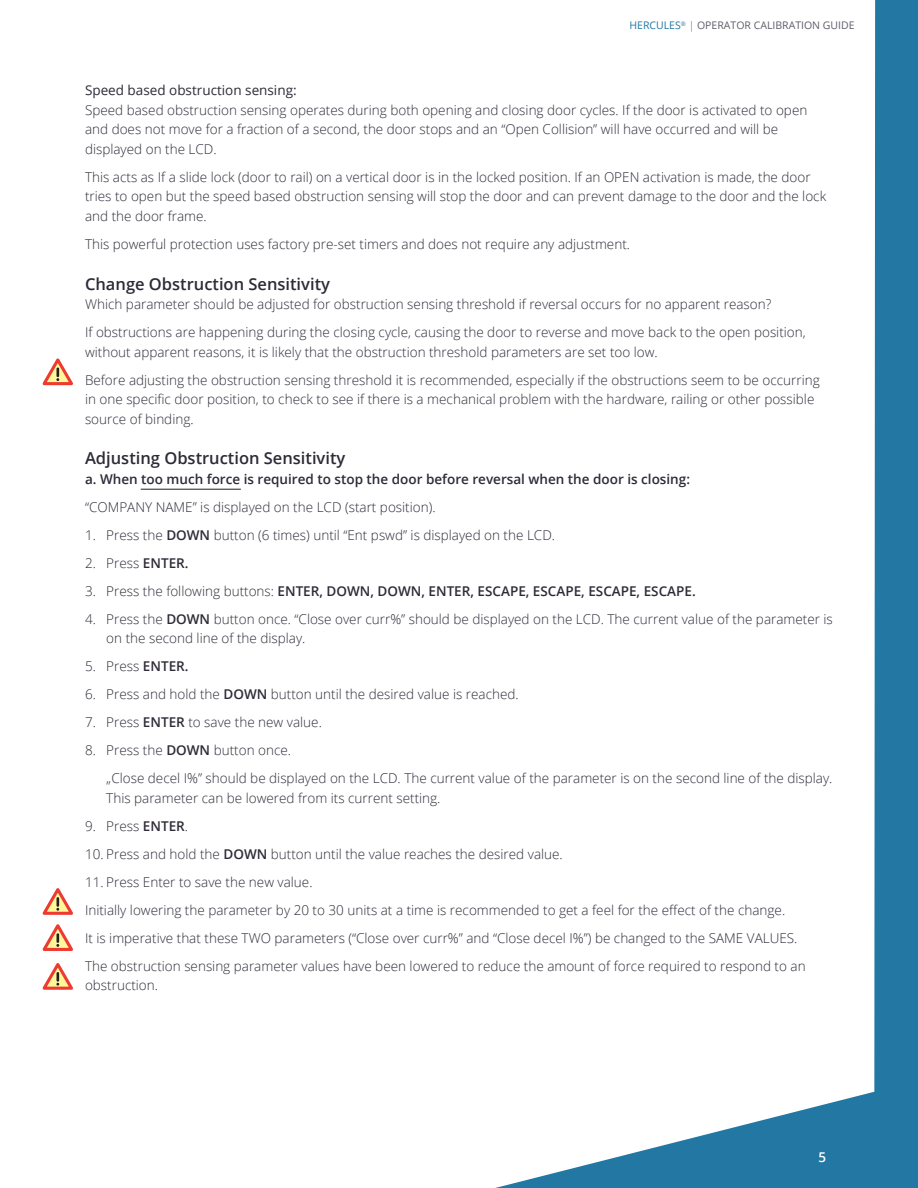
<style>
.page{position:relative;width:918px;height:1188px;background:#fff}
.page>*{position:absolute;margin:0;border:0;box-sizing:border-box;transform-origin:0 0}
.t1{font:600 16.5px "Open Sans";color:#2e2a37}
.t2{font:300 13.5px/19.5px "Open Sans";color:#2e2a37}
.t3{font:600 13.5px "Open Sans";color:#2e2a37}
.t4{font:600 13.5px "Open Sans";color:#fff}
.t5{font:10.5px "Open Sans";color:#5f5e6b}
.s1{color:#2378a3}
.s2{font-weight:300}
.s3{font-weight:400}
.s4{font-weight:600}
</style>
<div class="page">
<svg style="left:495px;top:0;width:423px;height:1188px"></svg>
<div style="left:812px;top:1144px;width:21px;height:44px;background:#2378a3"></div>
<svg style="left:43px;top:358px;width:30px;height:27px"></svg>
<hr style="left:141px;top:489px;width:100px;height:1px;background:#231f20">
<svg style="left:43px;top:888px;width:30px;height:27px"></svg>
<svg style="left:43px;top:924px;width:30px;height:27px"></svg>
<svg style="left:43px;top:963px;width:30px;height:27px"></svg>
<p class="t5" style="left:629px;top:18px;width:227px"><span class="s1">HERCULES</span><sup>®</sup> <span class="s2">|</span> OPERATOR CALIBRATION GUIDE</p>
<p class="t2" style="left:85px;top:80px;width:724px"><span class="s3">Speed based obstruction sensing:<br></span>Speed based obstruction sensing operates during both opening and closing door cycles. If the door is activated to open and does not move for a fraction of a second, the door stops and an “Open Collision” will have occurred and will be displayed on the LCD.</p>
<p class="t2" style="left:85px;top:167px;width:743px">This acts as If a slide lock (door to rail) on a vertical door is in the locked position. If an OPEN activation is made, the door tries to open but the speed based obstruction sensing will stop the door and can prevent damage to the door and the lock and the door frame.</p>
<p class="t2" style="left:85px;top:234px;width:547px">This powerful protection uses factory pre-set timers and does not require any adjustment.</p>
<p class="t1" style="left:85px;top:272px;width:246px">Change Obstruction Sensitivity</p>
<p class="t2" style="left:85px;top:294px;width:688px">Which parameter should be adjusted for obstruction sensing threshold if reversal occurs for no apparent reason?</p>
<p class="t2" style="left:85px;top:322px;width:722px">If obstructions are happening during the closing cycle, causing the door to reverse and move back to the open position, without apparent reasons, it is likely that the obstruction threshold parameters are set too low.</p>
<p class="t2" style="left:85px;top:370px;width:736px">Before adjusting the obstruction sensing threshold it is recommended, especially if the obstructions seem to be occurring in one specific door position, to check to see if there is a mechanical problem with the hardware, railing or other possible source of binding.</p>
<p class="t1" style="left:85px;top:447px;width:262px">Adjusting Obstruction Sensitivity</p>
<p class="t3" style="left:85px;top:470px;width:607px">a. When too much force is required to stop the door before reversal when the door is closing:</p>
<p class="t2" style="left:85px;top:497px;width:352px">“COMPANY NAME” is displayed on the LCD (start position).</p>
<p class="t2" style="left:85px;top:525px;width:472px">1. Press the <span class="s4">DOWN</span> button (6 times) until “Ent pswd” is displayed on the LCD.</p>
<p class="t2" style="left:85px;top:553px;width:105px">2. Press <span class="s4">ENTER.</span></p>
<p class="t3" style="left:85px;top:582px;width:612px"><span class="s2">3. Press the following buttons:</span> ENTER, DOWN, DOWN, ENTER, ESCAPE, ESCAPE, ESCAPE, ESCAPE.</p>
<p class="t2" style="left:106px;top:609px;width:728px;text-indent:-21px">4. Press the <span class="s4">DOWN</span> button once. “Close over curr%” should be displayed on the LCD. The current value of the parameter is on the second line of the display.</p>
<p class="t2" style="left:85px;top:656px;width:105px">5. Press <span class="s4">ENTER.</span></p>
<p class="t2" style="left:85px;top:684px;width:435px">6. Press and hold the <span class="s4">DOWN</span> button until the desired value is reached.</p>
<p class="t2" style="left:85px;top:712px;width:238px">7. Press <span class="s4">ENTER</span> to save the new value.</p>
<p class="t2" style="left:85px;top:740px;width:208px">8. Press the <span class="s4">DOWN</span> button once.</p>
<p class="t2" style="left:106px;top:768px;width:728px">„Close decel I%” should be displayed on the LCD. The current value of the parameter is on the second line of the display.<br>This parameter can be lowered from its current setting.</p>
<p class="t2" style="left:85px;top:816px;width:105px">9. Press <span class="s4">ENTER</span>.</p>
<p class="t2" style="left:85px;top:844px;width:479px">10. Press and hold the <span class="s4">DOWN</span> button until the value reaches the desired value.</p>
<p class="t2" style="left:85px;top:872px;width:229px">11. Press Enter to save the new value.</p>
<p class="t2" style="left:85px;top:900px;width:702px">Initially lowering the parameter by 20 to 30 units at a time is recommended to get a feel for the effect of the change.</p>
<p class="t2" style="left:85px;top:928px;width:714px">It is imperative that these TWO parameters (“Close over curr%” and “Close decel I%”) be changed to the SAME VALUES.</p>
<p class="t2" style="left:85px;top:956px;width:722px">The obstruction sensing parameter values have been lowered to reduce the amount of force required to respond to an obstruction.</p>
<p class="t4" style="left:818px;top:1148px;width:9px">5</p>
</div>
